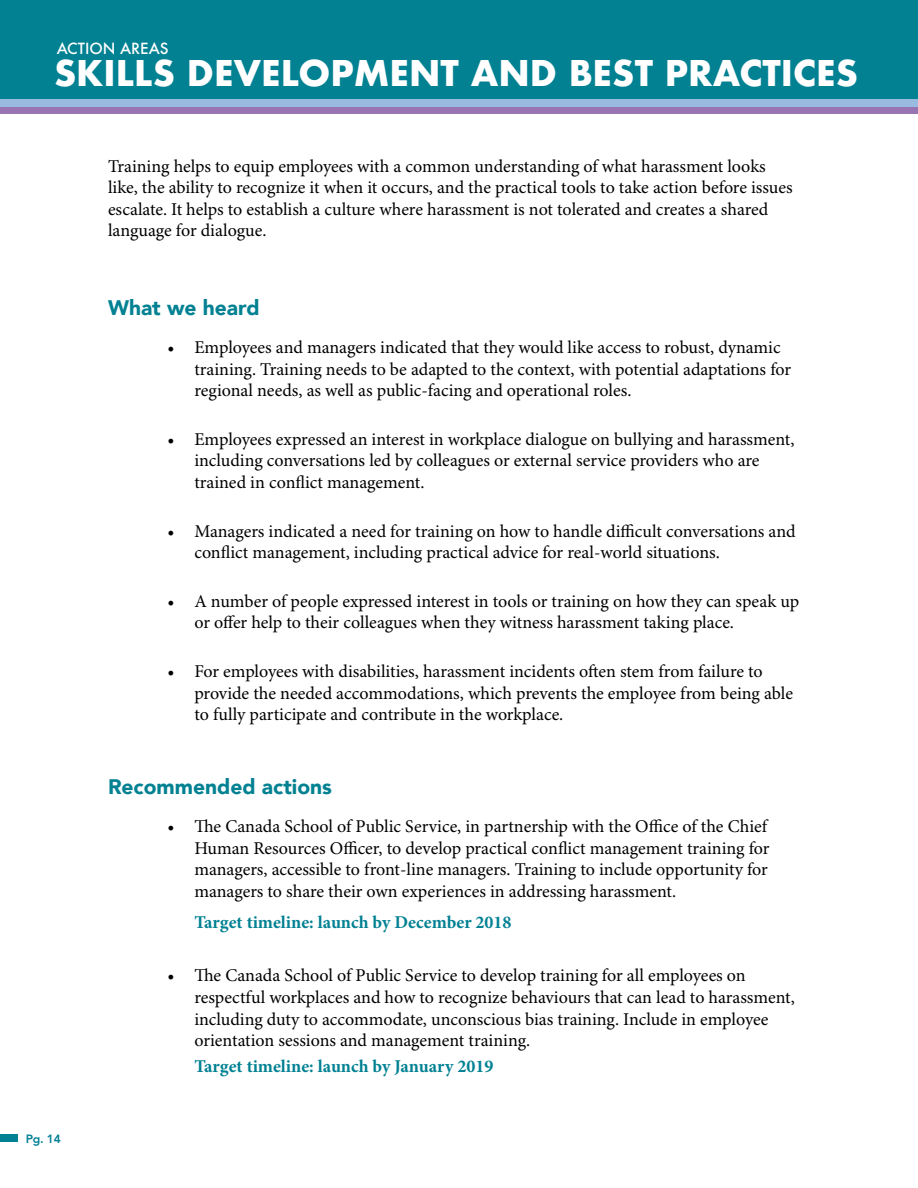
<style>
.page{position:relative;width:918px;height:1188px;background:#fff}
.page>*{position:absolute;margin:0;border:0;box-sizing:border-box;transform-origin:0 0}
.t1{font:700 34.5px "Futura";color:#fff}
.t2{font:900 21px "Avenir";color:#028192}
.t3{font:18px/21.6px "Minion Pro";color:#000}
.t4{font:700 18px "Minion Pro";color:#018193}
.t5{font:500 15px "Futura";color:#fff}
.t6{font:800 12px "Avenir";color:#018193}
</style>
<div class="page">
<div style="left:0;top:1134px;width:18px;height:8px;background:#018193"></div>
<div style="left:0;top:0;width:918px;height:107px;background:#028192"></div>
<svg style="left:0;top:99px;width:918px;height:15px;background:#9899ca"></svg>
<p class="t5" style="left:57px;top:39px;width:113px">ACTION AREAS</p>
<h1 class="t1" style="left:54px;top:48px;width:806px">SKILLS DEVELOPMENT AND BEST PRACTICES</h1>
<p class="t3" style="left:108px;top:156px;width:686px">Training helps to equip employees with a common understanding of what harassment looks like, the ability to recognize it when it occurs, and the practical tools to take action before issues escalate. It helps to establish a culture where harassment is not tolerated and creates a shared language for dialogue.</p>
<p class="t2" style="left:108px;top:290px;width:153px">What we heard</p>
<p class="t3" style="left:194px;top:337px;width:598px;text-indent:-27px">• Employees and managers indicated that they would like access to robust, dynamic training. Training needs to be adapted to the context, with potential adaptations for regional needs, as well as public-facing and operational roles.</p>
<p class="t3" style="left:194px;top:429px;width:602px;text-indent:-27px">• Employees expressed an interest in workplace dialogue on bullying and harassment, including conversations led by colleagues or external service providers who are trained in conflict management.</p>
<p class="t3" style="left:194px;top:521px;width:603px;text-indent:-27px">• Managers indicated a need for training on how to handle difficult conversations and conflict management, including practical advice for real-world situations.</p>
<p class="t3" style="left:194px;top:591px;width:606px;text-indent:-27px">• A number of people expressed interest in tools or training on how they can speak up or offer help to their colleagues when they witness harassment taking place.</p>
<p class="t3" style="left:194px;top:661px;width:600px;text-indent:-27px">• For employees with disabilities, harassment incidents often stem from failure to provide the needed accommodations, which prevents the employee from being able to fully participate and contribute in the workplace.</p>
<p class="t2" style="left:108px;top:769px;width:225px">Recommended actions</p>
<p class="t3" style="left:194px;top:816px;width:577px;text-indent:-27px">• The Canada School of Public Service, in partnership with the Office of the Chief Human Resources Officer, to develop practical conflict management training for managers, accessible to front-line managers. Training to include opportunity for managers to share their own experiences in addressing harassment.</p>
<p class="t4" style="left:194px;top:910px;width:319px">Target timeline: launch by December 2018</p>
<p class="t3" style="left:194px;top:965px;width:602px;text-indent:-27px">• The Canada School of Public Service to develop training for all employees on respectful workplaces and how to recognize behaviours that can lead to harassment, including duty to accommodate, unconscious bias training. Include in employee orientation sessions and management training.</p>
<p class="t6" style="left:26px;top:1129px;width:37px">Pg. 14</p>
<p class="t4" style="left:194px;top:1053px;width:300px">Target timeline: launch by January 2019</p>
</div>
